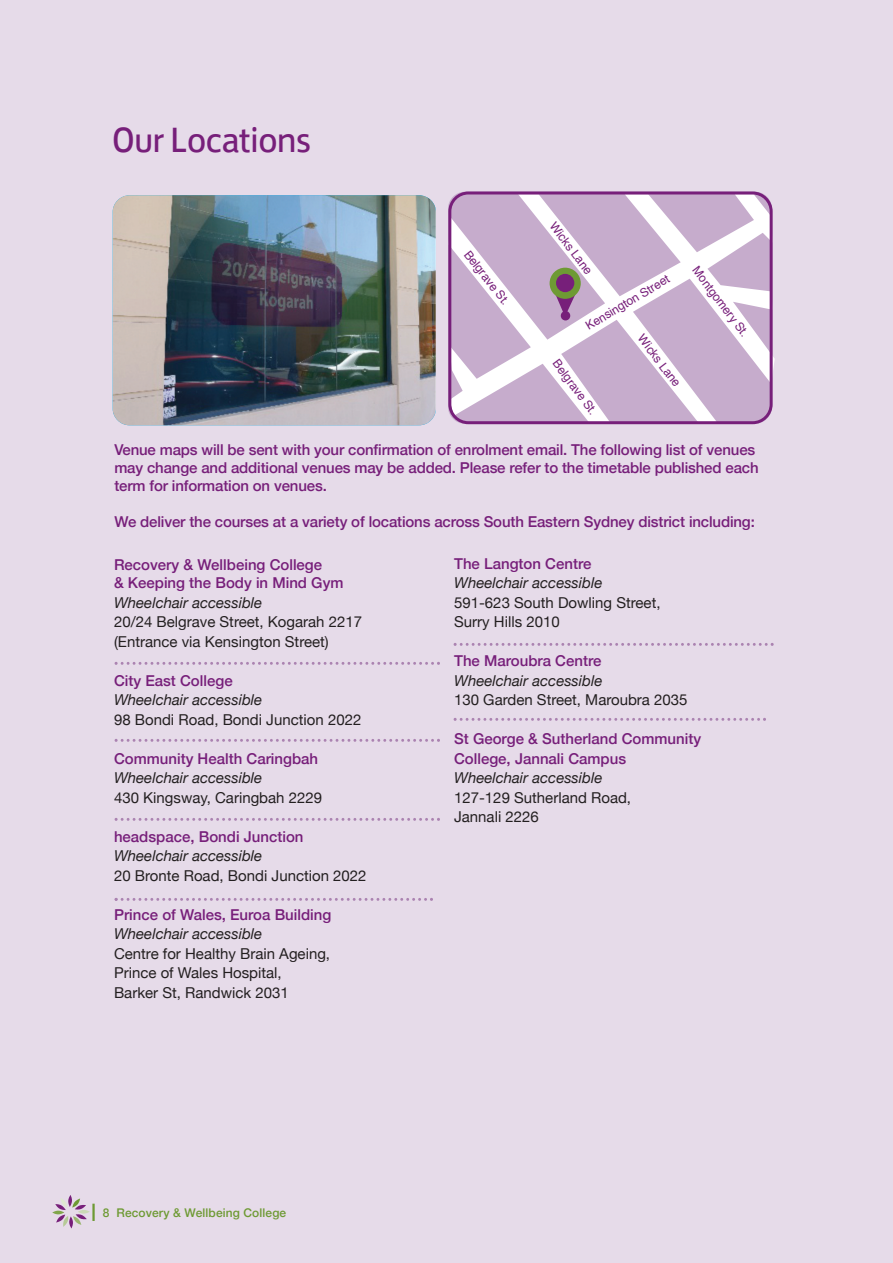
<style>
.page{position:relative;width:893px;height:1263px;background:#e6dbe9}
.page>*{position:absolute;margin:0;border:0;box-sizing:border-box;transform-origin:0 0}
.t1{font:36px "FS Jack";letter-spacing:-.01em;color:#771f7a}
.t2{font:500 15px/18px "Helvetica Neue";letter-spacing:-.01em;color:#771f7a}
.t3{font:15px/19.5px "Helvetica Neue";color:#231f20}
.t4{font:italic 15px "Helvetica Neue";color:#231f20}
.t5{font:12px "Helvetica";color:#771f7a}
.t6{font:500 12px "Helvetica Neue";letter-spacing:.01em;color:#6e9a34}
</style>
<div class="page">
<svg style="left:55px;top:1198px;width:32px;height:29px"></svg>
<hr style="left:92px;top:1204px;width:3px;height:17px;background:#6e9a34">
<img style="left:113px;top:195px;width:323px;height:230px;border-radius:17px">
<svg style="left:115px;top:662px;width:325px;height:3px"></svg>
<svg style="left:115px;top:739px;width:325px;height:3px"></svg>
<svg style="left:115px;top:818px;width:325px;height:3px"></svg>
<svg style="left:454px;top:643px;width:320px;height:3px"></svg>
<svg style="left:454px;top:718px;width:312px;height:3px"></svg>
<svg style="left:115px;top:898px;width:318px;height:3px"></svg>
<svg style="left:448px;top:191px;width:325px;height:233px"></svg>
<svg style="left:551px;top:269px;width:28px;height:47px"></svg>
<div style="left:550px;top:268px;width:31px;height:31px;background:#6e9a34;border-radius:50%"></div>
<div style="left:556px;top:274px;width:18px;height:18px;background:#771f7a;border-radius:50%"></div>
<div style="left:561px;top:311px;width:9px;height:9px;background:#771f7a;border-radius:50%"></div>
<h1 class="t1" style="left:112px;top:127px;width:200px">Our Locations</h1>
<p class="t5" style="left:471px;top:249px;width:67px;rotate:52deg">Belgrave St.</p>
<p class="t5" style="left:556px;top:220px;width:64px;rotate:53deg">Wicks Lane</p>
<p class="t5" style="left:584px;top:322px;width:97px;rotate:-31deg">Kensington Street</p>
<p class="t5" style="left:559px;top:358px;width:67px;rotate:53deg">Belgrave St.</p>
<p class="t5" style="left:645px;top:333px;width:64px;rotate:53deg">Wicks Lane</p>
<p class="t5" style="left:699px;top:265px;width:86px;rotate:53deg">Montgomery St.</p>
<p class="t2" style="left:114px;top:440px;width:646px">Venue maps will be sent with your confirmation of enrolment email. The following list of venues may change and additional venues may be added. Please refer to the timetable published each term for information on venues.</p>
<p class="t2" style="left:114px;top:512px;width:642px">We deliver the courses at a variety of locations across South Eastern Sydney district including:</p>
<p class="t2" style="left:114px;top:555px;width:231px">Recovery &amp; Wellbeing College<br>&amp; Keeping the Body in Mind Gym</p>
<p class="t4" style="left:114px;top:593px;width:150px">Wheelchair accessible</p>
<p class="t3" style="left:114px;top:612px;width:250px">20/24 Belgrave Street, Kogarah 2217 (Entrance via Kensington Street)</p>
<p class="t2" style="left:114px;top:671px;width:120px">City East College</p>
<p class="t4" style="left:114px;top:691px;width:150px">Wheelchair accessible</p>
<p class="t3" style="left:114px;top:709px;width:249px">98 Bondi Road, Bondi Junction 2022</p>
<p class="t2" style="left:114px;top:749px;width:206px">Community Health Caringbah</p>
<p class="t4" style="left:114px;top:769px;width:150px">Wheelchair accessible</p>
<p class="t3" style="left:114px;top:787px;width:210px">430 Kingsway, Caringbah 2229</p>
<p class="t2" style="left:114px;top:827px;width:191px">headspace, Bondi Junction</p>
<p class="t4" style="left:114px;top:847px;width:150px">Wheelchair accessible</p>
<p class="t3" style="left:114px;top:865px;width:254px">20 Bronte Road, Bondi Junction 2022</p>
<p class="t2" style="left:114px;top:905px;width:219px">Prince of Wales, Euroa Building</p>
<p class="t4" style="left:114px;top:925px;width:150px">Wheelchair accessible</p>
<p class="t3" style="left:114px;top:943px;width:218px">Centre for Healthy Brain Ageing,<br>Prince of Wales Hospital,<br>Barker St, Randwick 2031</p>
<p class="t6" style="left:103px;top:1205px;width:185px">8 Recovery &amp; Wellbeing College</p>
<p class="t2" style="left:454px;top:554px;width:139px">The Langton Centre</p>
<p class="t4" style="left:454px;top:574px;width:150px">Wheelchair accessible</p>
<p class="t3" style="left:454px;top:592px;width:208px">591-623 South Dowling Street,<br>Surry Hills 2010</p>
<p class="t2" style="left:454px;top:651px;width:149px">The Maroubra Centre</p>
<p class="t4" style="left:454px;top:671px;width:150px">Wheelchair accessible</p>
<p class="t3" style="left:454px;top:690px;width:235px">130 Garden Street, Maroubra 2035</p>
<p class="t2" style="left:454px;top:729px;width:248px;line-height:19.5px">St George &amp; Sutherland Community<br>College, Jannali Campus</p>
<p class="t4" style="left:454px;top:769px;width:150px">Wheelchair accessible</p>
<p class="t3" style="left:454px;top:787px;width:179px">127-129 Sutherland Road,<br>Jannali 2226</p>
</div>
